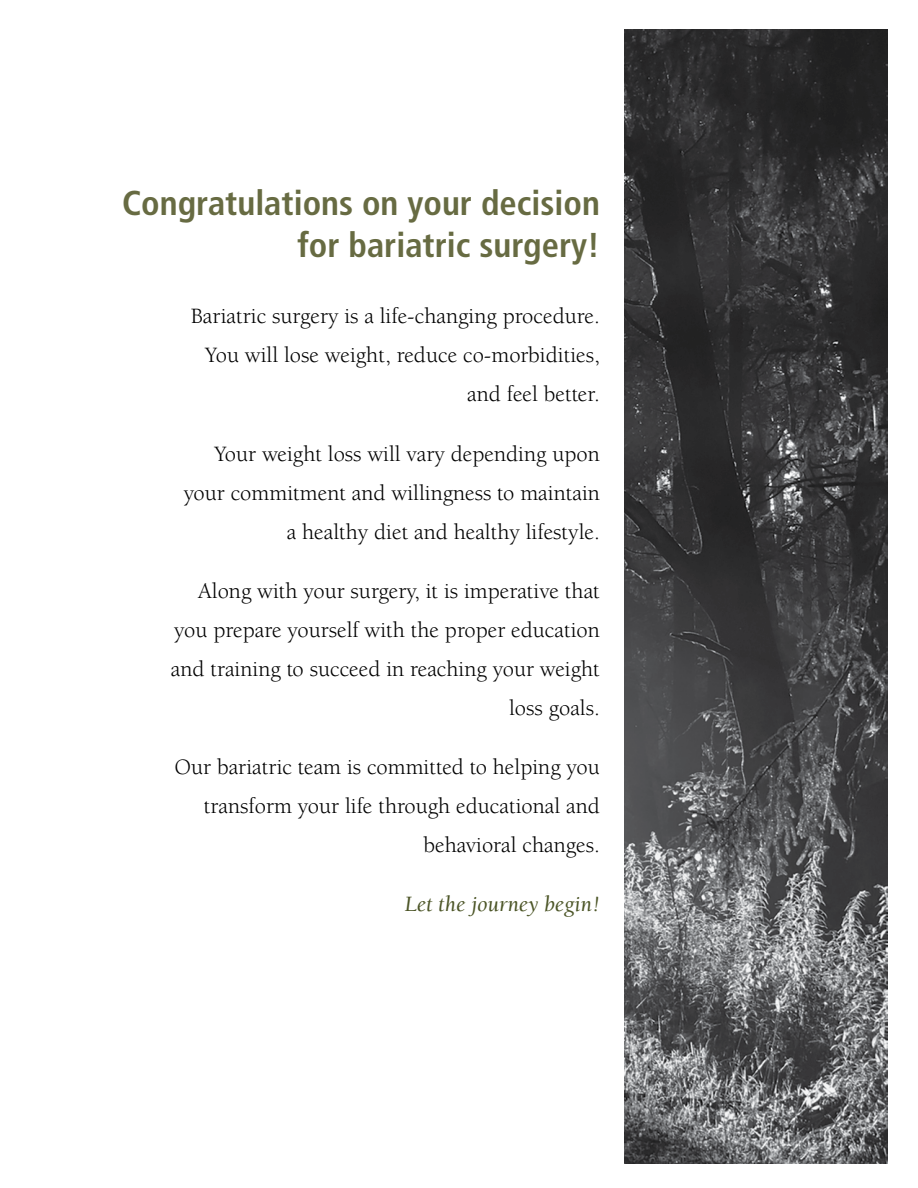
<style>
.page{position:relative;width:918px;height:1188px;background:#fff}
.page>*{position:absolute;margin:0;border:0;box-sizing:border-box;transform-origin:0 0}
.t1{font:700 condensed 34.5px/41.4px "Frutiger LT Pro";color:#676b42;text-align:right}
.t2{font:22.5px/39px "Berkeley Pro";color:#000;text-align:right}
.t3{font:italic 22.5px "Berkeley Pro";color:#4c5527}
</style>
<div class="page">
<img style="left:624px;top:29px;width:264px;height:1134px">
<h1 class="t1" style="left:122px;top:183px;width:479px">Congratulations on your decision for bariatric surgery!</h1>
<p class="t2" style="left:191px;top:297px;width:411px">Bariatric surgery is a life-changing procedure.<br>You will lose weight, reduce co-morbidities, and feel better.</p>
<p class="t2" style="left:184px;top:434px;width:418px">Your weight loss will vary depending upon your commitment and willingness to maintain a healthy diet and healthy lifestyle.</p>
<p class="t2" style="left:171px;top:571px;width:431px">Along with your surgery, it is imperative that you prepare yourself with the proper education and training to succeed in reaching your weight loss goals.</p>
<p class="t2" style="left:175px;top:748px;width:427px">Our bariatric team is committed to helping you transform your life through educational and behavioral changes.</p>
<p class="t3" style="left:405px;top:892px;width:197px">Let the journey begin!</p>
</div>
